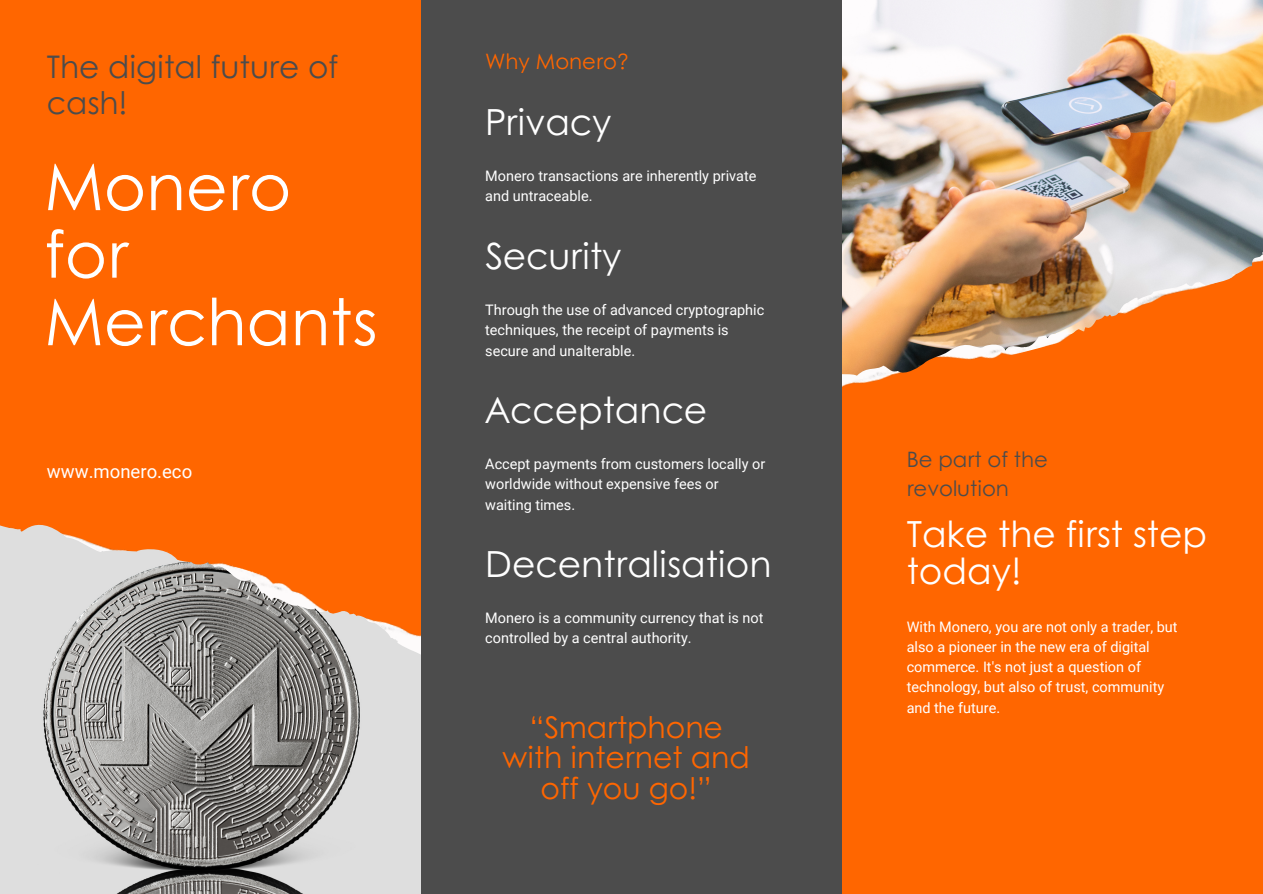
<style>
.page{position:relative;width:1263px;height:894px;background:#fff}
.page>*{position:absolute;margin:0;border:0;box-sizing:border-box;transform-origin:0 0}
.t1{font:64.65px/67.5px "Century Gothic";color:#fff}
.t2{font:36px/37px "Century Gothic";color:#fff}
.t3{font:31.2px/36px "Century Gothic";color:#4c4c4c}
.t4{font:29.85px/30.8px "Century Gothic";color:#f60;text-align:center}
.t5{font:21.15px/29.2px "Century Gothic";color:#4c4c4c}
.t6{font:21.15px "Century Gothic";color:#f60}
.t7{font:18.6px "Roboto";color:#fff}
.t8{font:14.4px/20.2px "Roboto";color:#fff}
</style>
<div class="page">
<div style="left:0;top:0;width:1263px;height:893px;background:#f60"></div>
<img style="left:0;top:524px;width:421px;height:369px">
<img style="left:842px;top:0;width:421px;height:375px">
<div style="left:421px;top:0;width:421px;height:893px;background:#4c4c4c"></div>
<p class="t3" style="left:47px;top:47px;width:293px">The digital future of cash!</p>
<p class="t6" style="left:485px;top:45px;width:146px">Why Monero?</p>
<p class="t2" style="left:485px;top:102px;width:128px">Privacy</p>
<p class="t1" style="left:45px;top:150px;width:248px">Monero</p>
<p class="t1" style="left:45px;top:217px;width:334px">for<br>Merchants</p>
<p class="t7" style="left:47px;top:460px;width:147px">www.monero.eco</p>
<p class="t8" style="left:485px;top:166px;width:273px">Monero transactions are inherently private and untraceable.</p>
<p class="t2" style="left:485px;top:235px;width:138px">Security</p>
<p class="t8" style="left:485px;top:300px;width:281px">Through the use of advanced cryptographic techniques, the receipt of payments is secure and unalterable.</p>
<p class="t2" style="left:485px;top:389px;width:224px">Acceptance</p>
<p class="t8" style="left:485px;top:454px;width:281px">Accept payments from customers locally or worldwide without expensive fees or waiting times.</p>
<p class="t2" style="left:485px;top:543px;width:288px">Decentralisation</p>
<p class="t8" style="left:485px;top:608px;width:280px">Monero is a community currency that is not controlled by a central authority.</p>
<p class="t4" style="left:503px;top:709px;width:249px">“Smartphone with internet and</p>
<p class="t4" style="left:540px;top:771px;width:173px">off you go!”</p>
<p class="t5" style="left:907px;top:443px;width:143px">Be part of the revolution</p>
<p class="t2" style="left:907px;top:513px;width:302px">Take the first step today!</p>
<p class="t8" style="left:907px;top:616px;width:272px">With Monero, you are not only a trader, but also a pioneer in the new era of digital commerce. It's not just a question of technology, but also of trust, community and the future.</p>
</div>
